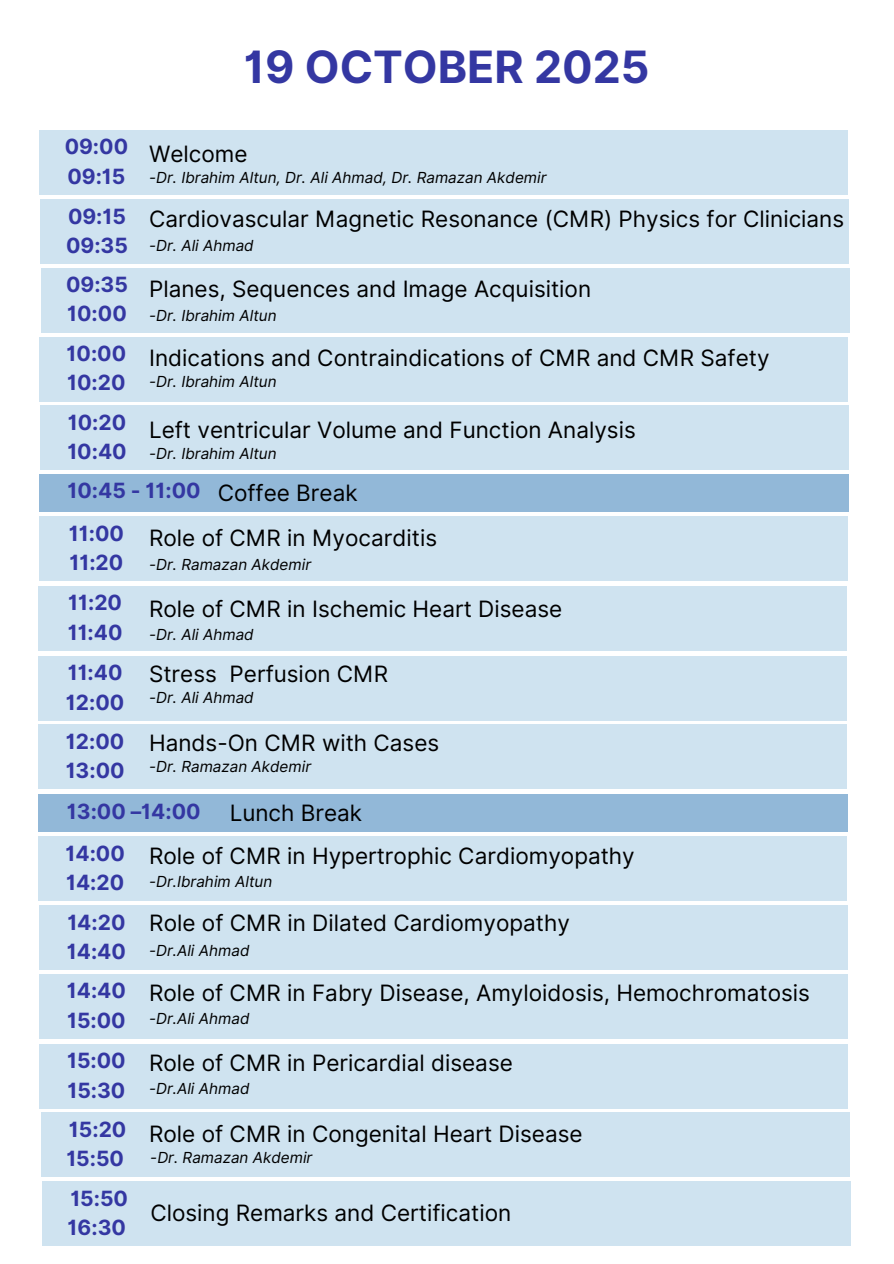
<style>
.page{position:relative;width:894px;height:1264px;background:#fff}
.page>*{position:absolute;margin:0;border:0;box-sizing:border-box;transform-origin:0 0}
.t1{font:700 44.55px "Inter";color:#3437a2}
.t2{font:22.5px "Inter";color:#000}
.t3{font:700 21px/29.2px "Inter";color:#3437a2}
.t4{font:italic 15.3px "Inter";color:#000}
</style>
<div class="page">
<div style="left:39px;top:130px;width:809px;height:64px;background:#cfe3f0"></div>
<div style="left:40px;top:199px;width:808px;height:65px;background:#cfe3f0"></div>
<div style="left:41px;top:268px;width:808px;height:64px;background:#cfe3f0"></div>
<div style="left:39px;top:337px;width:809px;height:64px;background:#cfe3f0"></div>
<div style="left:39px;top:474px;width:809px;height:38px;background:#92b8d8"></div>
<div style="left:39px;top:516px;width:809px;height:64px;background:#cfe3f0"></div>
<div style="left:38px;top:586px;width:808px;height:64px;background:#cfe3f0"></div>
<div style="left:38px;top:656px;width:808px;height:64px;background:#cfe3f0"></div>
<div style="left:40px;top:405px;width:808px;height:65px;background:#cfe3f0"></div>
<div style="left:38px;top:725px;width:808px;height:64px;background:#cfe3f0"></div>
<div style="left:38px;top:836px;width:808px;height:64px;background:#cfe3f0"></div>
<div style="left:38px;top:794px;width:809px;height:38px;background:#92b8d8"></div>
<div style="left:39px;top:905px;width:809px;height:64px;background:#cfe3f0"></div>
<div style="left:39px;top:974px;width:809px;height:64px;background:#cfe3f0"></div>
<div style="left:39px;top:1044px;width:809px;height:64px;background:#cfe3f0"></div>
<div style="left:41px;top:1112px;width:808px;height:64px;background:#cfe3f0"></div>
<div style="left:42px;top:1181px;width:809px;height:64px;background:#cfe3f0"></div>
<h2 class="t1" style="left:244px;top:40px;width:407px">19 OCTOBER 2025</h2>
<h2 class="t3" style="left:65px;top:132px;width:65px">09:00<br>09:15</h2>
<h3 class="t3" style="left:66px;top:201px;width:63px">09:15<br>09:35</h3>
<p class="t3" style="left:66px;top:269px;width:63px">09:35<br>10:00</p>
<h2 class="t2" style="left:149px;top:276px;width:443px">Planes, Sequences and Image Acquisition</h2>
<p class="t3" style="left:67px;top:339px;width:61px">10:00<br>10:20</p>
<h3 class="t2" style="left:149px;top:344px;width:621px">Indications and Contraindications of CMR and CMR Safety</h3>
<h1 class="t2" style="left:149px;top:140px;width:100px">Welcome</h1>
<h2 class="t4" style="left:149px;top:168px;width:399px">-Dr. Ibrahim Altun, Dr. Ali Ahmad, Dr. Ramazan Akdemir</h2>
<h3 class="t2" style="left:149px;top:206px;width:696px">Cardiovascular Magnetic Resonance (CMR) Physics for Clinicians</h3>
<h2 class="t4" style="left:149px;top:236px;width:106px">-Dr. Ali Ahmad</h2>
<h3 class="t4" style="left:149px;top:306px;width:129px">-Dr. Ibrahim Altun</h3>
<p class="t4" style="left:149px;top:372px;width:129px">-Dr. Ibrahim Altun</p>
<p class="t3" style="left:67px;top:407px;width:61px">10:20<br>10:40</p>
<h2 class="t2" style="left:149px;top:417px;width:488px">Left ventricular Volume and Function Analysis</h2>
<h3 class="t4" style="left:149px;top:444px;width:129px">-Dr. Ibrahim Altun</h3>
<h2 class="t3" style="left:67px;top:476px;width:135px">10:45 - 11:00</h2>
<h3 class="t2" style="left:218px;top:479px;width:141px">Coffee Break</h3>
<p class="t3" style="left:69px;top:518px;width:57px">11:00<br>11:20</p>
<h2 class="t2" style="left:149px;top:524px;width:289px">Role of CMR in Myocarditis</h2>
<p class="t3" style="left:68px;top:588px;width:56px">11:20<br>11:40</p>
<h3 class="t2" style="left:149px;top:595px;width:414px">Role of CMR in Ischemic Heart Disease</h3>
<p class="t4" style="left:149px;top:555px;width:164px">-Dr. Ramazan Akdemir</p>
<h2 class="t4" style="left:149px;top:625px;width:106px">-Dr. Ali Ahmad</h2>
<h3 class="t3" style="left:66px;top:658px;width:60px">11:40<br>12:00</h3>
<p class="t2" style="left:149px;top:660px;width:240px">Stress Perfusion CMR</p>
<p class="t4" style="left:149px;top:688px;width:106px">-Dr. Ali Ahmad</p>
<h3 class="t3" style="left:66px;top:726px;width:60px">12:00<br>13:00</h3>
<p class="t2" style="left:149px;top:729px;width:291px">Hands-On CMR with Cases</p>
<h2 class="t4" style="left:149px;top:757px;width:164px">-Dr. Ramazan Akdemir</h2>
<h2 class="t3" style="left:67px;top:796px;width:135px">13:00 –14:00</h2>
<h3 class="t2" style="left:230px;top:799px;width:134px">Lunch Break</h3>
<h3 class="t3" style="left:65px;top:838px;width:61px">14:00<br>14:20</h3>
<p class="t2" style="left:149px;top:842px;width:487px">Role of CMR in Hypertrophic Cardiomyopathy</p>
<p class="t4" style="left:149px;top:872px;width:125px">-Dr.Ibrahim Altun</p>
<h2 class="t3" style="left:67px;top:907px;width:61px">14:20<br>14:40</h2>
<h3 class="t2" style="left:149px;top:909px;width:422px">Role of CMR in Dilated Cardiomyopathy</h3>
<p class="t4" style="left:149px;top:940px;width:102px">-Dr.Ali Ahmad</p>
<p class="t3" style="left:67px;top:976px;width:61px">14:40<br>15:00</p>
<h2 class="t2" style="left:149px;top:978px;width:662px">Role of CMR in Fabry Disease, Amyloidosis, Hemochromatosis</h2>
<p class="t4" style="left:149px;top:1009px;width:102px">-Dr.Ali Ahmad</p>
<h3 class="t3" style="left:67px;top:1046px;width:60px">15:00<br>15:30</h3>
<h2 class="t2" style="left:149px;top:1049px;width:365px">Role of CMR in Pericardial disease</h2>
<h3 class="t4" style="left:149px;top:1079px;width:102px">-Dr.Ali Ahmad</h3>
<p class="t3" style="left:66px;top:1114px;width:61px">15:20<br>15:50</p>
<h2 class="t2" style="left:149px;top:1120px;width:435px">Role of CMR in Congenital Heart Disease</h2>
<h3 class="t4" style="left:150px;top:1148px;width:164px">-Dr. Ramazan Akdemir</h3>
<p class="t3" style="left:68px;top:1183px;width:62px">15:50<br>16:30</p>
<h2 class="t2" style="left:150px;top:1199px;width:362px">Closing Remarks and Certification</h2>
</div>
